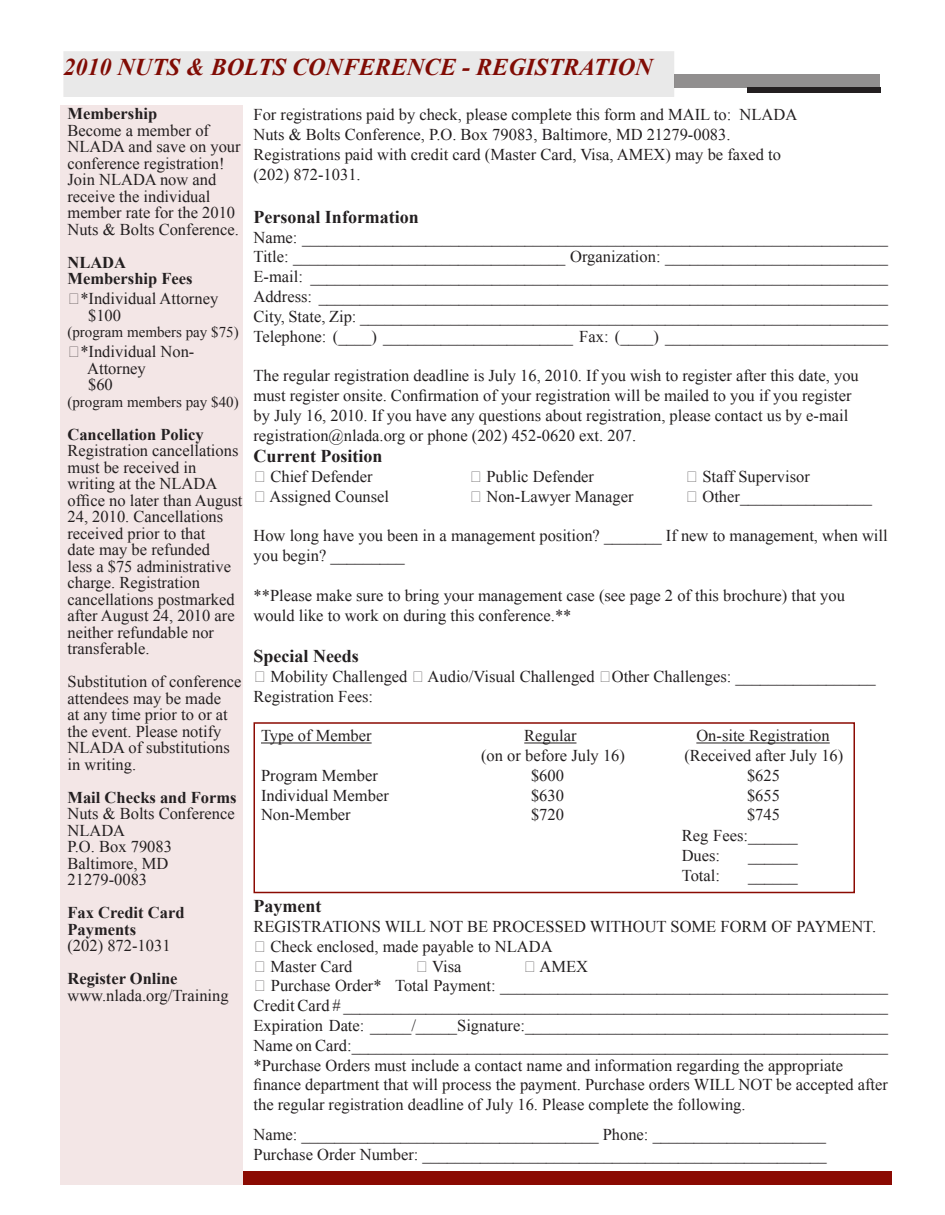
<style>
.page{position:relative;width:945px;height:1215px;background:#fff}
.page>*{position:absolute;margin:0;border:0;box-sizing:border-box;transform-origin:0 0}
.t1{font:italic 700 24px "Times New Roman";color:#8b0a02}
.t2{font:700 18px "Times New Roman";color:#231f20}
.t3{font:16.5px/16.5px "Times New Roman";color:#231f20}
.t4{font:700 16.5px/16.5px "Times New Roman";color:#231f20}
.t5{font:15px "Times New Roman";color:#231f20}
</style>
<div class="page">
<div style="left:60px;top:106px;width:183px;height:1079px;background:#f3e6e6"></div>
<hr style="left:261px;top:743px;width:111px;height:1px;background:#231f20">
<hr style="left:524px;top:743px;width:52px;height:1px;background:#231f20">
<hr style="left:696px;top:743px;width:134px;height:1px;background:#231f20">
<div style="left:254px;top:722px;width:601px;height:171px;border:2px solid #8b0a02"></div>
<div style="left:243px;top:1172px;width:649px;height:13px;background:#8b0a02"></div>
<div style="left:64px;top:52px;width:610px;height:44px;background:#e9e9e9"></div>
<div style="left:747px;top:87px;width:134px;height:5px;background:#231f20"></div>
<div style="left:674px;top:74px;width:205px;height:13px;background:#918f8f"></div>
<p class="t1" style="left:63px;top:50px;width:591px">2010 NUTS &amp; BOLTS CONFERENCE - REGISTRATION</p>
<p class="t4" style="left:68px;top:105px;width:91px">Membership</p>
<p class="t3" style="left:68px;top:122px;width:175px">Become a member of<br>NLADA and save on your conference registration!<br>Join NLADA now and receive the individual member rate for the 2010<br>Nuts &amp; Bolts Conference.</p>
<p class="t4" style="left:68px;top:254px;width:60px">NLADA</p>
<p class="t4" style="left:68px;top:270px;width:127px">Membership Fees</p>
<p class="t3" style="left:68px;top:290px;width:152px">❑*Individual Attorney</p>
<p class="t3" style="left:88px;top:307px;width:34px">$100</p>
<p class="t5" style="left:68px;top:322px;width:173px">(program members pay $75)</p>
<p class="t3" style="left:87px;top:343px;width:109px;text-indent:-20px">❑*Individual Non-<br>Attorney</p>
<p class="t3" style="left:88px;top:376px;width:26px">$60</p>
<p class="t5" style="left:68px;top:391px;width:173px">(program members pay $40)</p>
<p class="t4" style="left:68px;top:425px;width:138px">Cancellation Policy</p>
<p class="t3" style="left:68px;top:442px;width:177px">Registration cancellations must be received in writing at the NLADA office no later than August<br>24, 2010. Cancellations received prior to that<br>date may be refunded<br>less a $75 administrative charge. Registration cancellations postmarked after August 24, 2010 are neither refundable nor transferable.</p>
<p class="t3" style="left:68px;top:673px;width:176px">Substitution of conference attendees may be made<br>at any time prior to or at the event. Please notify<br>NLADA of substitutions in writing.</p>
<p class="t4" style="left:68px;top:788px;width:171px">Mail Checks and Forms</p>
<p class="t3" style="left:68px;top:805px;width:169px">Nuts &amp; Bolts Conference</p>
<p class="t3" style="left:68px;top:822px;width:59px">NLADA</p>
<p class="t3" style="left:68px;top:838px;width:106px">P.O. Box 79083</p>
<p class="t3" style="left:68px;top:855px;width:102px">Baltimore, MD</p>
<p class="t3" style="left:68px;top:871px;width:81px">21279-0083</p>
<p class="t4" style="left:68px;top:904px;width:119px">Fax Credit Card<br>Payments</p>
<p class="t3" style="left:68px;top:937px;width:105px">(202) 872-1031</p>
<p class="t4" style="left:68px;top:970px;width:112px">Register Online</p>
<p class="t3" style="left:68px;top:987px;width:163px">www.nlada.org/Training</p>
<p class="t3" style="left:254px;top:106px;width:545px">For registrations paid by check, please complete this form and MAIL to: NLADA</p>
<p class="t3" style="left:254px;top:126px;width:479px">Nuts &amp; Bolts Conference, P.O. Box 79083, Baltimore, MD 21279-0083.</p>
<p class="t3" style="left:254px;top:146px;width:529px">Registrations paid with credit card (Master Card, Visa, AMEX) may be faxed to</p>
<p class="t3" style="left:254px;top:166px;width:109px">(202) 872-1031.</p>
<p class="t2" style="left:254px;top:204px;width:167px">Personal Information</p>
<p class="t3" style="left:254px;top:229px;width:636px">Name: _______________________________________________________________________</p>
<p class="t3" style="left:254px;top:248px;width:636px">Title: _________________________________ Organization: ___________________________</p>
<p class="t3" style="left:254px;top:268px;width:636px">E-mail: ______________________________________________________________________</p>
<p class="t3" style="left:254px;top:288px;width:636px">Address: _____________________________________________________________________</p>
<p class="t3" style="left:254px;top:308px;width:636px">City, State, Zip: ________________________________________________________________</p>
<p class="t3" style="left:254px;top:328px;width:636px">Telephone: (____) _______________________ Fax: (____) ___________________________</p>
<p class="t3" style="left:254px;top:366px;width:607px;line-height:19.8px">The regular registration deadline is July 16, 2010. If you wish to register after this date, you must register onsite. Confirmation of your registration will be mailed to you if you register by July 16, 2010. If you have any questions about registration, please contact us by e-mail registration@nlada.org or phone (202) 452-0620 ext. 207.</p>
<p class="t2" style="left:254px;top:444px;width:131px">Current Position</p>
<p class="t3" style="left:254px;top:468px;width:121px">❑ Chief Defender</p>
<p class="t3" style="left:470px;top:468px;width:126px">❑ Public Defender</p>
<p class="t3" style="left:686px;top:468px;width:126px">❑ Staff Supervisor</p>
<p class="t3" style="left:254px;top:488px;width:137px">❑ Assigned Counsel</p>
<p class="t3" style="left:470px;top:488px;width:166px">❑ Non-Lawyer Manager</p>
<p class="t3" style="left:686px;top:488px;width:188px">❑ Other________________</p>
<p class="t3" style="left:254px;top:526px;width:636px;line-height:19.8px">How long have you been in a management position? _______ If new to management, when will you begin? _________</p>
<p class="t3" style="left:254px;top:585px;width:593px;line-height:19.8px">**Please make sure to bring your management case (see page 2 of this brochure) that you would like to work on during this conference.**</p>
<p class="t2" style="left:254px;top:644px;width:107px">Special Needs</p>
<p class="t3" style="left:254px;top:668px;width:624px">❑ Mobility Challenged ❑ Audio/Visual Challenged ❑Other Challenges: _________________</p>
<p class="t3" style="left:254px;top:688px;width:121px">Registration Fees:</p>
<p class="t3" style="left:261px;top:727px;width:112px">Type of Member</p>
<p class="t3" style="left:524px;top:727px;width:54px">Regular</p>
<p class="t3" style="left:696px;top:727px;width:135px">On-site Registration</p>
<p class="t3" style="left:481px;top:747px;width:145px">(on or before July 16)</p>
<p class="t3" style="left:684px;top:747px;width:160px">(Received after July 16)</p>
<p class="t3" style="left:261px;top:767px;width:118px">Program Member</p>
<p class="t3" style="left:531px;top:767px;width:34px">$600</p>
<p class="t3" style="left:747px;top:767px;width:34px">$625</p>
<p class="t3" style="left:261px;top:787px;width:129px">Individual Member</p>
<p class="t3" style="left:531px;top:787px;width:34px">$630</p>
<p class="t3" style="left:747px;top:787px;width:34px">$655</p>
<p class="t3" style="left:261px;top:806px;width:91px">Non-Member</p>
<p class="t3" style="left:531px;top:806px;width:34px">$720</p>
<p class="t3" style="left:747px;top:806px;width:34px">$745</p>
<p class="t3" style="left:682px;top:827px;width:117px">Reg Fees:______</p>
<p class="t3" style="left:682px;top:847px;width:40px">Dues:</p>
<p class="t3" style="left:748px;top:847px;width:51px">______</p>
<p class="t3" style="left:682px;top:867px;width:40px">Total:</p>
<p class="t3" style="left:748px;top:867px;width:51px">______</p>
<p class="t2" style="left:254px;top:894px;width:69px">Payment</p>
<p class="t3" style="left:254px;top:918px;width:624px">REGISTRATIONS WILL NOT BE PROCESSED WITHOUT SOME FORM OF PAYMENT.</p>
<p class="t3" style="left:254px;top:938px;width:301px">❑ Check enclosed, made payable to NLADA</p>
<p class="t3" style="left:254px;top:958px;width:100px">❑ Master Card</p>
<p class="t3" style="left:415px;top:958px;width:47px">❑ Visa</p>
<p class="t3" style="left:523px;top:958px;width:66px">❑ AMEX</p>
<p class="t3" style="left:254px;top:977px;width:636px">❑ Purchase Order* Total Payment: _______________________________________________</p>
<p class="t3" style="left:254px;top:997px;width:636px">Credit Card # __________________________________________________________________</p>
<p class="t3" style="left:254px;top:1017px;width:636px">Expiration Date: _____/_____Signature:____________________________________________</p>
<p class="t3" style="left:254px;top:1037px;width:636px">Name on Card:_________________________________________________________________</p>
<p class="t3" style="left:254px;top:1055px;width:636px;line-height:19.8px">*Purchase Orders must include a contact name and information regarding the appropriate finance department that will process the payment. Purchase orders WILL NOT be accepted after the regular registration deadline of July 16. Please complete the following.</p>
<p class="t3" style="left:254px;top:1126px;width:574px">Name: ____________________________________ Phone: _____________________</p>
<p class="t3" style="left:254px;top:1146px;width:575px">Purchase Order Number: _________________________________________________</p>
</div>
